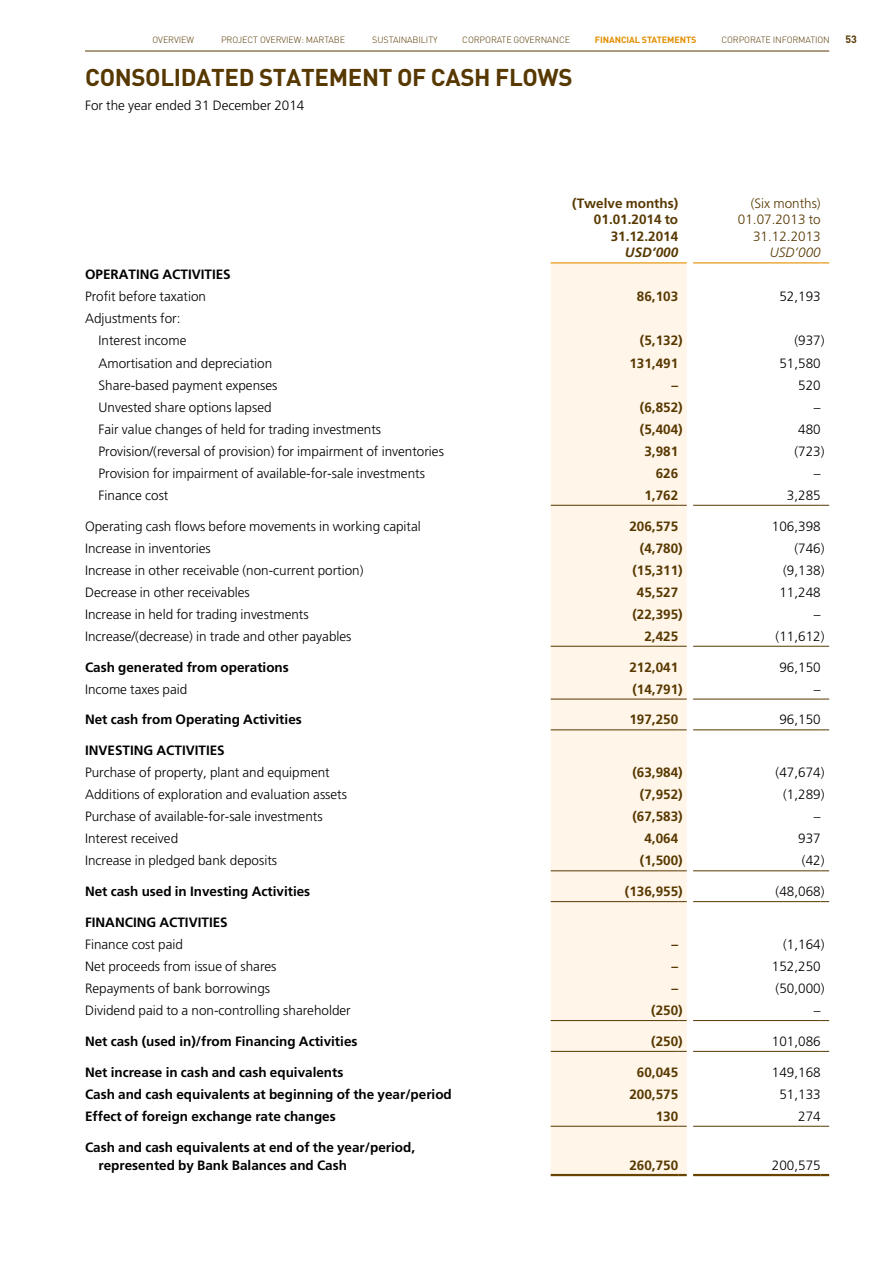
<style>
.page{position:relative;width:893px;height:1263px;background:#fff}
.page>*{position:absolute;margin:0;border:0;box-sizing:border-box;transform-origin:0 0}
.t1{font:700 24px "DIN Pro";letter-spacing:-.015em;color:#573800}
.t2{font:300 13.5px/22px "Frutiger";color:#000}
.t3{font:700 13.5px/18px "Frutiger";color:#000}
.t4{font:700 13.5px/16.5px "Frutiger";color:#573800;text-align:right}
.t5{font:300 13.5px/16.5px "Frutiger";color:#573800;text-align:right}
.t6{font:italic 700 13.5px "Frutiger";color:#573800}
.t7{font:italic 300 13.5px "Frutiger";color:#573800}
.t8{font:700 10.5px "DIN Pro";color:#573800}
.t9{font:300 9px "DIN Pro";letter-spacing:-.01em;color:#573800}
.t10{font:700 9px "DIN Pro";letter-spacing:-.01em;color:#e28f00}
</style>
<div class="page">
<hr style="left:85px;top:51px;width:744px;height:1px;background:#573800">
<div style="left:551px;top:263px;width:136px;height:911px;background:#fff5e9"></div>
<hr style="left:551px;top:262px;width:127px;height:1px;background:#e28f00">
<hr style="left:693px;top:262px;width:128px;height:1px;background:#e28f00">
<hr style="left:551px;top:505px;width:127px;height:1px;background:#573800">
<hr style="left:693px;top:505px;width:128px;height:1px;background:#573800">
<hr style="left:551px;top:646px;width:127px;height:1px;background:#573800">
<hr style="left:693px;top:646px;width:128px;height:1px;background:#573800">
<hr style="left:551px;top:730px;width:127px;height:1px;background:#573800">
<hr style="left:693px;top:730px;width:128px;height:1px;background:#573800">
<hr style="left:551px;top:870px;width:127px;height:1px;background:#573800">
<hr style="left:693px;top:870px;width:128px;height:1px;background:#573800">
<hr style="left:551px;top:1020px;width:127px;height:1px;background:#573800">
<hr style="left:693px;top:1020px;width:128px;height:1px;background:#573800">
<hr style="left:551px;top:1051px;width:127px;height:1px;background:#573800">
<hr style="left:693px;top:1051px;width:128px;height:1px;background:#573800">
<hr style="left:551px;top:1126px;width:127px;height:1px;background:#573800">
<hr style="left:693px;top:1126px;width:128px;height:1px;background:#573800">
<hr style="left:551px;top:1174px;width:127px;height:2px;background:#694400">
<svg style="left:678px;top:1174px;width:9px;height:2px"></svg>
<hr style="left:693px;top:1174px;width:128px;height:2px;background:#694400">
<svg style="left:821px;top:1174px;width:8px;height:2px"></svg>
<hr style="left:551px;top:901px;width:127px;height:1px;background:#573800">
<hr style="left:693px;top:901px;width:128px;height:1px;background:#573800">
<hr style="left:551px;top:699px;width:127px;height:1px;background:#573800">
<hr style="left:693px;top:699px;width:128px;height:1px;background:#573800">
<p class="t9" style="left:153px;top:33px;width:43px">OVERVIEW</p>
<p class="t9" style="left:221px;top:33px;width:126px">PROJECT OVERVIEW: MARTABE</p>
<p class="t9" style="left:372px;top:33px;width:67px">SUSTAINABILITY</p>
<p class="t9" style="left:462px;top:33px;width:109px">CORPORATE GOVERNANCE</p>
<p class="t10" style="left:595px;top:33px;width:103px">FINANCIAL STATEMENTS</p>
<p class="t9" style="left:721px;top:33px;width:110px">CORPORATE INFORMATION</p>
<p class="t8" style="left:845px;top:32px;width:13px">53</p>
<h1 class="t1" style="left:85px;top:61px;width:489px">CONSOLIDATED STATEMENT OF CASH FLOWS</h1>
<p class="t2" style="left:85px;top:95px;width:221px">For the year ended 31 December 2014</p>
<p class="t4" style="left:572px;top:195px;width:107px">(Twelve months)<br>01.01.2014 to<br>31.12.2014</p>
<p class="t6" style="left:625px;top:245px;width:55px">USD’000</p>
<p class="t5" style="left:738px;top:195px;width:84px">(Six months)<br>01.07.2013 to<br>31.12.2013</p>
<p class="t7" style="left:770px;top:245px;width:53px">USD’000</p>
<p class="t3" style="left:85px;top:266px;width:147px">OPERATING ACTIVITIES</p>
<p class="t2" style="left:85px;top:286px;width:123px">Profit before taxation</p>
<p class="t4" style="left:637px;top:289px;width:43px">86,103</p>
<p class="t2" style="left:779px;top:286px;width:43px">52,193</p>
<p class="t2" style="left:99px;top:308px;width:89px;text-indent:-14px">Adjustments for:<br>Interest income</p>
<p class="t4" style="left:640px;top:333px;width:44px">(5,132)</p>
<p class="t2" style="left:794px;top:330px;width:32px">(937)</p>
<p class="t2" style="left:99px;top:352px;width:175px">Amortisation and depreciation</p>
<p class="t4" style="left:629px;top:355px;width:50px">131,491</p>
<p class="t2" style="left:779px;top:352px;width:43px">51,580</p>
<p class="t2" style="left:99px;top:374px;width:180px">Share-based payment expenses</p>
<p class="t4" style="left:671px;top:377px;width:8px">–</p>
<p class="t2" style="left:798px;top:374px;width:24px">520</p>
<p class="t2" style="left:99px;top:396px;width:175px">Unvested share options lapsed</p>
<p class="t4" style="left:640px;top:399px;width:44px">(6,852)</p>
<p class="t2" style="left:814px;top:396px;width:8px">–</p>
<p class="t2" style="left:99px;top:418px;width:284px">Fair value changes of held for trading investments</p>
<p class="t4" style="left:640px;top:421px;width:44px">(5,404)</p>
<p class="t2" style="left:798px;top:418px;width:24px">480</p>
<p class="t2" style="left:99px;top:440px;width:347px">Provision/(reversal of provision) for impairment of inventories</p>
<p class="t4" style="left:644px;top:443px;width:35px">3,981</p>
<p class="t2" style="left:794px;top:440px;width:32px">(723)</p>
<p class="t2" style="left:99px;top:462px;width:328px">Provision for impairment of available-for-sale investments</p>
<p class="t4" style="left:656px;top:465px;width:24px">626</p>
<p class="t2" style="left:814px;top:462px;width:8px">–</p>
<p class="t2" style="left:99px;top:484px;width:71px">Finance cost</p>
<p class="t4" style="left:644px;top:487px;width:35px">1,762</p>
<p class="t2" style="left:787px;top:484px;width:35px">3,285</p>
<p class="t2" style="left:85px;top:515px;width:337px">Operating cash flows before movements in working capital</p>
<p class="t4" style="left:629px;top:518px;width:50px">206,575</p>
<p class="t2" style="left:772px;top:515px;width:50px">106,398</p>
<p class="t2" style="left:85px;top:537px;width:127px">Increase in inventories</p>
<p class="t4" style="left:640px;top:540px;width:44px">(4,780)</p>
<p class="t2" style="left:794px;top:537px;width:32px">(746)</p>
<p class="t2" style="left:85px;top:559px;width:280px">Increase in other receivable (non-current portion)</p>
<p class="t4" style="left:632px;top:562px;width:52px">(15,311)</p>
<p class="t2" style="left:783px;top:559px;width:43px">(9,138)</p>
<p class="t2" style="left:85px;top:581px;width:166px">Decrease in other receivables</p>
<p class="t4" style="left:637px;top:584px;width:43px">45,527</p>
<p class="t2" style="left:779px;top:581px;width:43px">11,248</p>
<p class="t2" style="left:85px;top:603px;width:225px">Increase in held for trading investments</p>
<p class="t4" style="left:632px;top:606px;width:52px">(22,395)</p>
<p class="t2" style="left:814px;top:603px;width:8px">–</p>
<p class="t2" style="left:85px;top:625px;width:268px">Increase/(decrease) in trade and other payables</p>
<p class="t4" style="left:644px;top:628px;width:35px">2,425</p>
<p class="t2" style="left:776px;top:625px;width:50px">(11,612)</p>
<p class="t3" style="left:85px;top:658px;width:205px">Cash generated from operations</p>
<p class="t4" style="left:629px;top:659px;width:50px">212,041</p>
<p class="t2" style="left:779px;top:656px;width:43px">96,150</p>
<p class="t2" style="left:85px;top:678px;width:104px">Income taxes paid</p>
<p class="t4" style="left:632px;top:681px;width:52px">(14,791)</p>
<p class="t2" style="left:814px;top:678px;width:8px">–</p>
<p class="t3" style="left:85px;top:711px;width:218px">Net cash from Operating Activities</p>
<p class="t4" style="left:629px;top:711px;width:50px">197,250</p>
<p class="t2" style="left:779px;top:709px;width:43px">96,150</p>
<p class="t3" style="left:85px;top:741px;width:141px">INVESTING ACTIVITIES</p>
<p class="t2" style="left:85px;top:762px;width:246px">Purchase of property, plant and equipment</p>
<p class="t4" style="left:632px;top:764px;width:52px">(63,984)</p>
<p class="t2" style="left:776px;top:762px;width:50px">(47,674)</p>
<p class="t2" style="left:85px;top:784px;width:263px">Additions of exploration and evaluation assets</p>
<p class="t4" style="left:640px;top:786px;width:44px">(7,952)</p>
<p class="t2" style="left:783px;top:784px;width:43px">(1,289)</p>
<p class="t2" style="left:85px;top:806px;width:239px">Purchase of available-for-sale investments</p>
<p class="t4" style="left:632px;top:808px;width:52px">(67,583)</p>
<p class="t2" style="left:814px;top:806px;width:8px">–</p>
<p class="t2" style="left:85px;top:828px;width:95px">Interest received</p>
<p class="t4" style="left:644px;top:830px;width:35px">4,064</p>
<p class="t2" style="left:798px;top:828px;width:24px">937</p>
<p class="t2" style="left:85px;top:850px;width:194px">Increase in pledged bank deposits</p>
<p class="t4" style="left:640px;top:852px;width:44px">(1,500)</p>
<p class="t2" style="left:802px;top:850px;width:24px">(42)</p>
<p class="t3" style="left:85px;top:882px;width:227px">Net cash used in Investing Activities</p>
<p class="t4" style="left:625px;top:883px;width:59px">(136,955)</p>
<p class="t2" style="left:776px;top:881px;width:50px">(48,068)</p>
<p class="t3" style="left:85px;top:913px;width:144px">FINANCING ACTIVITIES</p>
<p class="t2" style="left:85px;top:933px;width:99px">Finance cost paid</p>
<p class="t4" style="left:671px;top:936px;width:8px">–</p>
<p class="t2" style="left:783px;top:933px;width:43px">(1,164)</p>
<p class="t2" style="left:85px;top:955px;width:193px">Net proceeds from issue of shares</p>
<p class="t4" style="left:671px;top:958px;width:8px">–</p>
<p class="t2" style="left:772px;top:955px;width:50px">152,250</p>
<p class="t2" style="left:85px;top:977px;width:187px">Repayments of bank borrowings</p>
<p class="t4" style="left:671px;top:980px;width:8px">–</p>
<p class="t2" style="left:776px;top:977px;width:50px">(50,000)</p>
<p class="t2" style="left:85px;top:999px;width:267px">Dividend paid to a non-controlling shareholder</p>
<p class="t4" style="left:651px;top:1002px;width:33px">(250)</p>
<p class="t2" style="left:814px;top:999px;width:8px">–</p>
<p class="t3" style="left:85px;top:1032px;width:274px">Net cash (used in)/from Financing Activities</p>
<p class="t4" style="left:651px;top:1033px;width:33px">(250)</p>
<p class="t2" style="left:772px;top:1030px;width:50px">101,086</p>
<p class="t3" style="left:85px;top:1063px;width:260px">Net increase in cash and cash equivalents</p>
<p class="t4" style="left:637px;top:1064px;width:43px">60,045</p>
<p class="t2" style="left:772px;top:1061px;width:50px">149,168</p>
<p class="t3" style="left:85px;top:1085px;width:368px">Cash and cash equivalents at beginning of the year/period</p>
<p class="t4" style="left:629px;top:1086px;width:50px">200,575</p>
<p class="t2" style="left:779px;top:1083px;width:43px">51,133</p>
<p class="t3" style="left:85px;top:1107px;width:252px">Effect of foreign exchange rate changes</p>
<p class="t4" style="left:656px;top:1108px;width:24px">130</p>
<p class="t2" style="left:798px;top:1105px;width:24px">274</p>
<p class="t3" style="left:99px;top:1138px;width:318px;text-indent:-14px">Cash and cash equivalents at end of the year/period, represented by Bank Balances and Cash</p>
<p class="t4" style="left:629px;top:1156px;width:50px">260,750</p>
<p class="t2" style="left:772px;top:1154px;width:50px">200,575</p>
</div>
